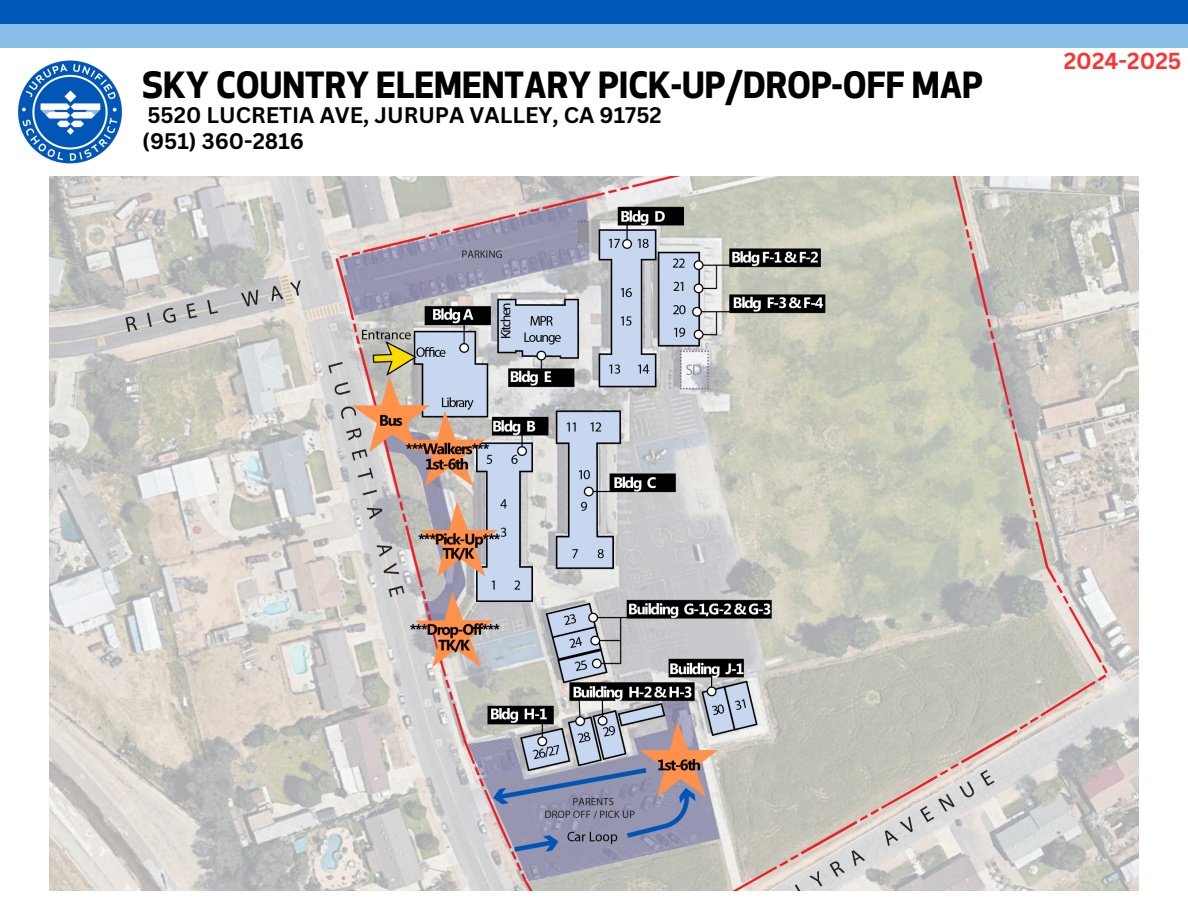
<style>
.page{position:relative;width:1188px;height:918px;background:#fff}
.page>*{position:absolute;margin:0;border:0;box-sizing:border-box;transform-origin:0 0}
.t1{font:700 35.25px "Apex New";color:#000}
.t2{font:700 22.5px "Canva Sans";color:#ff3131}
.t3{font:700 21.9px "Canva Sans";color:#000}
</style>
<div class="page">
<div style="left:0;top:0;width:1188px;height:24px;background:#0057b8"></div>
<div style="left:0;top:24px;width:1188px;height:23px;background:#8bbee8"></div>
<img style="left:18px;top:60px;width:104px;height:104px">
<img style="left:50px;top:176px;width:1088px;height:715px">
<h1 class="t1" style="left:142px;top:72px;width:842px">SKY COUNTRY ELEMENTARY PICK-UP/DROP-OFF MAP</h1>
<h2 class="t3" style="left:147px;top:100px;width:516px">5520 LUCRETIA AVE, JURUPA VALLEY, CA 91752</h2>
<h2 class="t3" style="left:142px;top:126px;width:163px">(951) 360-2816</h2>
<p class="t2" style="left:1064px;top:45px;width:119px">2024-2025</p>
</div>
